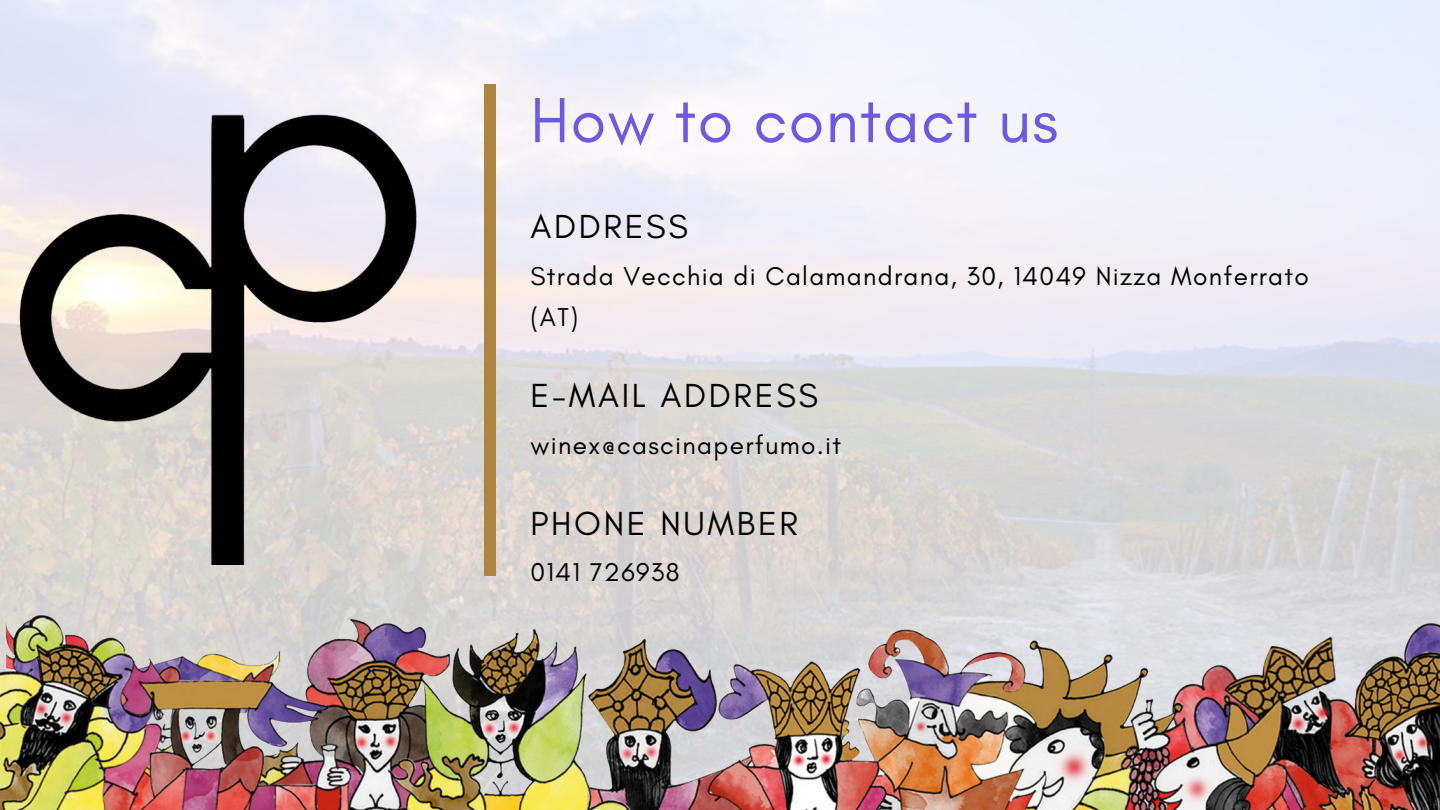
<style>
.page{position:relative;width:1440px;height:810px;background:#fff}
.page>*{position:absolute;margin:0;border:0;box-sizing:border-box;transform-origin:0 0}
.t1{font:65px "Glacial Indifference";letter-spacing:.02em;color:#6e5ae2}
.t2{font:34px "Glacial Indifference";letter-spacing:.08em;color:#000}
.t3{font:26.2px/41.5px "Glacial Indifference";letter-spacing:.05em;color:#000}
</style>
<div class="page">
<img style="left:0;top:0;width:1440px;height:611px">
<div style="left:484px;top:84px;width:12px;height:492px;background:#ae8441"></div>
<img style="left:14px;top:96px;width:470px;height:468px">
<img style="left:0;top:611px;width:1440px;height:199px">
<h1 class="t1" style="left:530px;top:80px;width:529px">How to contact us</h1>
<p class="t2" style="left:530px;top:206px;width:159px">ADDRESS</p>
<p class="t3" style="left:530px;top:255px;width:780px">Strada Vecchia di Calamandrana, 30, 14049 Nizza Monferrato (AT)</p>
<p class="t2" style="left:530px;top:375px;width:289px">E-MAIL ADDRESS</p>
<p class="t3" style="left:530px;top:424px;width:312px">winex@cascinaperfumo.it</p>
<p class="t2" style="left:530px;top:503px;width:269px">PHONE NUMBER</p>
<p class="t3" style="left:530px;top:551px;width:151px">0141 726938</p>
</div>
